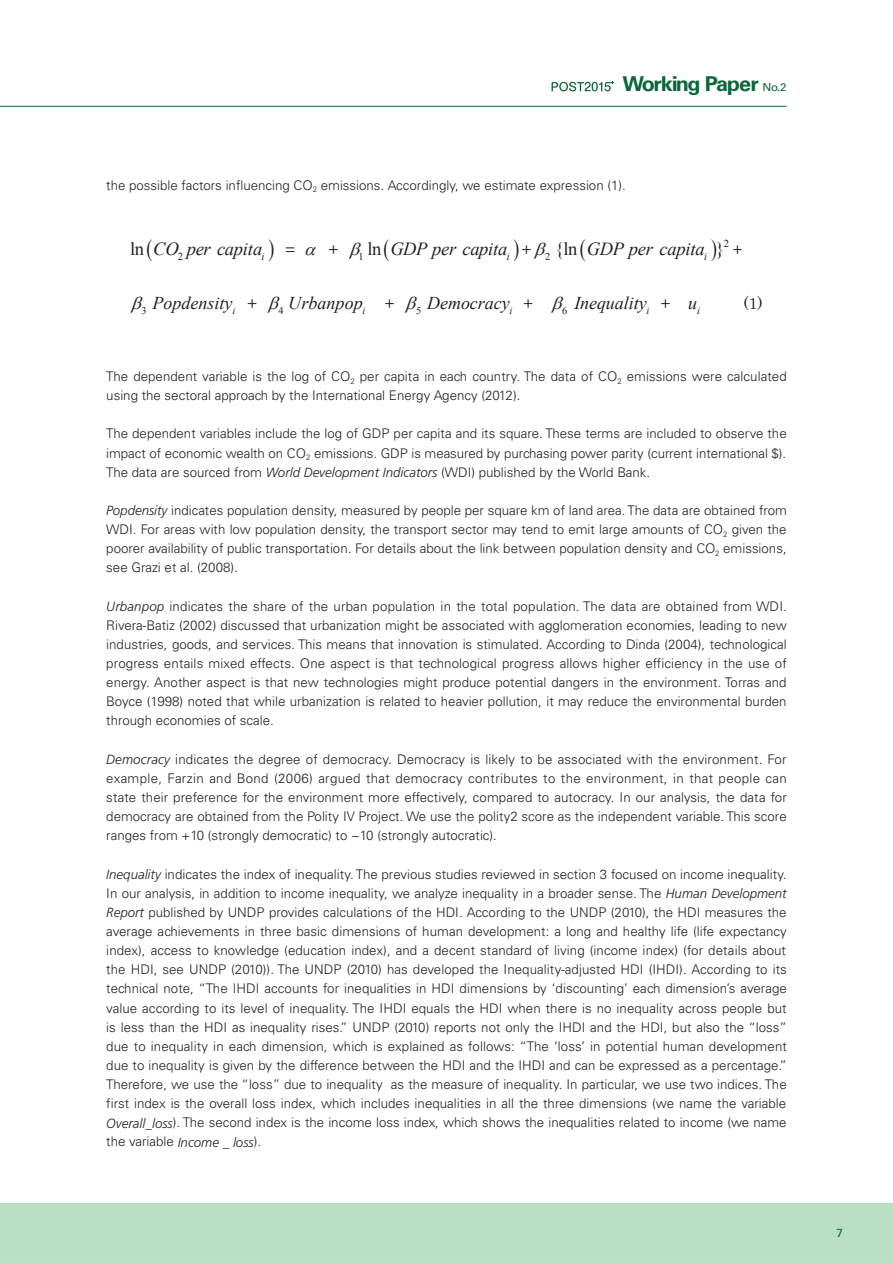
<style>
.page{position:relative;width:893px;height:1263px;background:#fff}
.page>*{position:absolute;margin:0;border:0;box-sizing:border-box;transform-origin:0 0}
.t1{font:700 20.55px "Univers LT Std";letter-spacing:-.07em;color:#0c6738;scale:1.05 1}
.t2{font:italic 18.45px "Times New Roman";letter-spacing:-.015em;color:#231f20}
.t3{font:18.45px "Times New Roman";color:#231f20}
.t4{font:italic 18px "Times New Roman";color:#231f20}
.t5{font:15.75px "Century";color:#231f20}
.t6{font:300 13.35px/19.2px "Univers LT Std";color:#231f20;text-align:justify}
.t7{font:11.7px "Univers LT Std";color:#0c6738}
.t8{font:10.65px "Times New Roman";color:#231f20}
.t9{font:italic 10.35px "Times New Roman";color:#231f20}
.t10{font:10.35px "Times New Roman";color:#231f20}
.s1{font-weight:400;font-size:10.95px}
.s2{font-style:normal}
.s3{font-family:"Century";font-style:normal;font-size:15.75px}
.s4{font-family:"Frutiger";font-style:italic}
</style>
<div class="page">
<div style="left:0;top:1203px;width:893px;height:60px;background:#bbdfc3"></div>
<hr style="left:0;top:106px;width:787px;height:1px;background:#0c6738">
<svg style="left:552px;top:81px;width:62px;height:10px"></svg>
<h1 class="t1" style="left:622px;top:72px;width:158px">Working Paper <span class="s1">No.2</span></h1>
<p class="t6" style="left:106px;top:175px;width:521px">the possible factors influencing CO<sub>2</sub> emissions. Accordingly, we estimate expression (1).</p>
<h2 class="t2" style="left:130px;top:236px;width:136px"><span class="s2">ln</span> CO per capita<sub>i</sub></h2>
<p class="t5" style="left:286px;top:236px;width:11px">=</p>
<p class="t5" style="left:329px;top:236px;width:11px">+</p>
<h2 class="t2" style="left:358px;top:236px;width:221px"><sub>1</sub> <span class="s2">ln</span> GDP per capita<sub>i</sub> <span class="s3">+</span> <sub>2</sub> <span class="s2">{ln</span></h2>
<p class="t8" style="left:724px;top:236px;width:7px">2</p>
<h2 class="t3" style="left:716px;top:236px;width:10px">}</h2>
<h2 class="t2" style="left:587px;top:236px;width:122px">GDP per capita<sub>i</sub></h2>
<p class="t5" style="left:733px;top:236px;width:11px">+</p>
<p class="t8" style="left:178px;top:249px;width:7px">2</p>
<h3 class="t4" style="left:574px;top:290px;width:97px">Inequality <span class="s3">+</span></h3>
<p class="t9" style="left:688px;top:303px;width:13px">i<sup>u</sup></p>
<p class="t5" style="left:743px;top:290px;width:21px">(1)</p>
<h3 class="t4" style="left:142px;top:290px;width:117px"><sub>3</sub> Popdensity<sub>i</sub> <span class="s3">+</span></h3>
<h3 class="t4" style="left:278px;top:290px;width:117px"><sub>4</sub> Urbanpop<sub>i</sub> <span class="s3">+</span></h3>
<h3 class="t4" style="left:416px;top:290px;width:118px"><sub>5</sub> Democracy<sub>i</sub> <span class="s3">+</span></h3>
<p class="t10" style="left:562px;top:303px;width:7px">6</p>
<p class="t9" style="left:646px;top:303px;width:4px">i</p>
<p class="t6" style="left:106px;top:367px;width:682px">The dependent variable is the log of CO<sub>2</sub> per capita in each country. The data of CO<sub>2</sub> emissions were calculated using the sectoral approach by the International Energy Agency (2012).</p>
<p class="t6" style="left:106px;top:424px;width:682px">The dependent variables include the log of GDP per capita and its square. These terms are included to observe the impact of economic wealth on CO<sub>2</sub> emissions. GDP is measured by purchasing power parity (current international $).<br>The data are sourced from <span class="s4">World Development Indicators</span> (WDI) published by the World Bank.</p>
<p class="t6" style="left:106px;top:501px;width:682px"><span class="s4">Popdensity</span> indicates population density, measured by people per square km of land area. The data are obtained from WDI. For areas with low population density, the transport sector may tend to emit large amounts of CO<sub>2</sub> given the poorer availability of public transportation. For details about the link between population density and CO<sub>2</sub> emissions, see Grazi et al. (2008).</p>
<p class="t6" style="left:106px;top:596px;width:682px"><span class="s4">Urbanpop</span> indicates the share of the urban population in the total population. The data are obtained from WDI.<br>Rivera-Batiz (2002) discussed that urbanization might be associated with agglomeration economies, leading to new industries, goods, and services. This means that innovation is stimulated. According to Dinda (2004), technological progress entails mixed effects. One aspect is that technological progress allows higher efficiency in the use of energy. Another aspect is that new technologies might produce potential dangers in the environment. Torras and Boyce (1998) noted that while urbanization is related to heavier pollution, it may reduce the environmental burden through economies of scale.</p>
<p class="t6" style="left:106px;top:749px;width:682px"><span class="s4">Democracy</span> indicates the degree of democracy. Democracy is likely to be associated with the environment. For example, Farzin and Bond (2006) argued that democracy contributes to the environment, in that people can state their preference for the environment more effectively, compared to autocracy. In our analysis, the data for democracy are obtained from the Polity IV Project. We use the polity2 score as the independent variable. This score ranges from +10 (strongly democratic) to −10 (strongly autocratic).</p>
<p class="t6" style="left:106px;top:864px;width:682px"><span class="s4">Inequality</span> indicates the index of inequality. The previous studies reviewed in section 3 focused on income inequality.<br>In our analysis, in addition to income inequality, we analyze inequality in a broader sense. The <span class="s4">Human Development Report</span> published by UNDP provides calculations of the HDI. According to the UNDP (2010), the HDI measures the average achievements in three basic dimensions of human development: a long and healthy life (life expectancy index), access to knowledge (education index), and a decent standard of living (income index) (for details about the HDI, see UNDP (2010)). The UNDP (2010) has developed the Inequality-adjusted HDI (IHDI). According to its technical note, “The IHDI accounts for inequalities in HDI dimensions by ‘discounting’ each dimension’s average value according to its level of inequality. The IHDI equals the HDI when there is no inequality across people but is less than the HDI as inequality rises.” UNDP (2010) reports not only the IHDI and the HDI, but also the “loss” due to inequality in each dimension, which is explained as follows: “The ‘loss’ in potential human development due to inequality is given by the difference between the HDI and the IHDI and can be expressed as a percentage.” Therefore, we use the “loss” due to inequality as the measure of inequality. In particular, we use two indices. The first index is the overall loss index, which includes inequalities in all the three dimensions (we name the variable <span class="s4">Overall_loss</span>). The second index is the income loss index, which shows the inequalities related to income (we name the variable <span class="s4">Income _ loss</span>).</p>
<p class="t5" style="left:438px;top:412px;width:19px">12</p>
<p class="t7" style="left:837px;top:1226px;width:8px">7</p>
</div>
